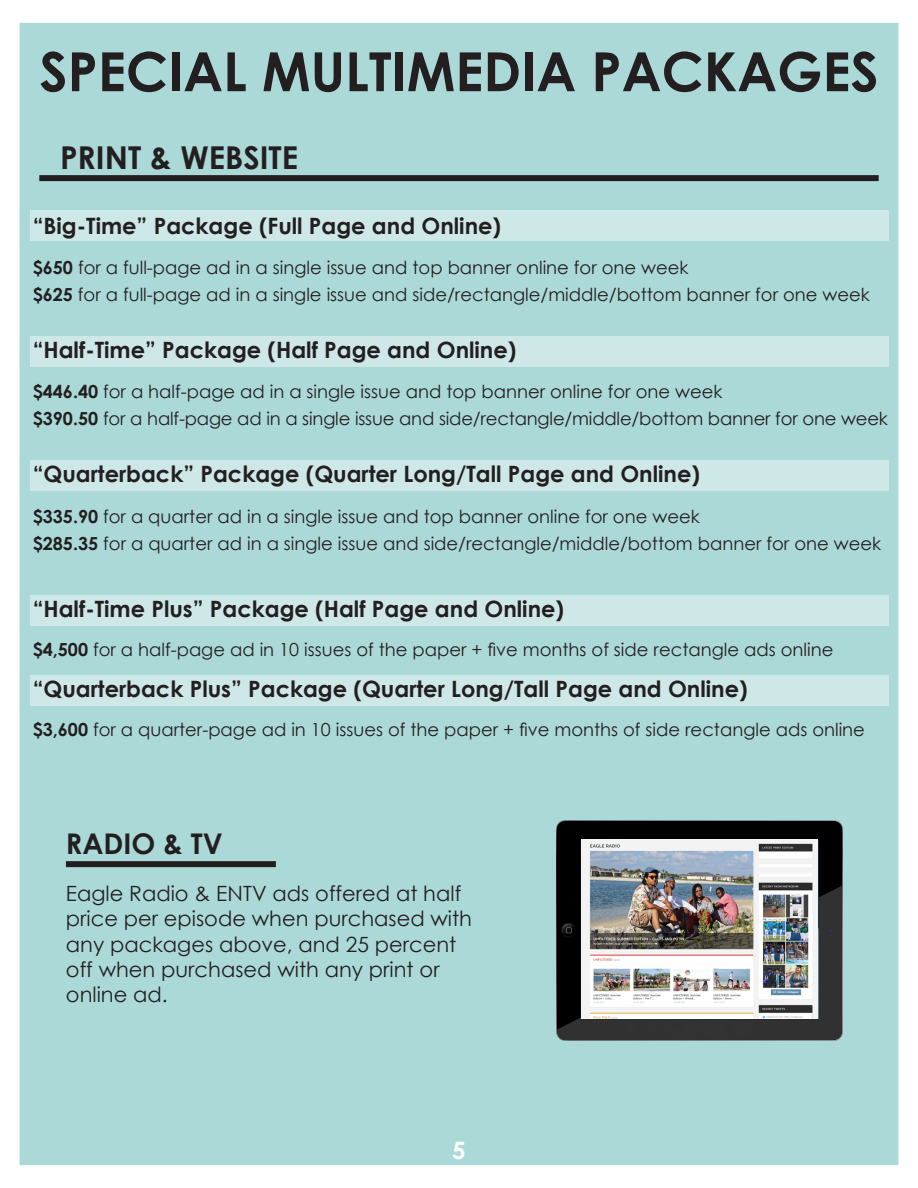
<style>
.page{position:relative;width:918px;height:1188px;background:#fff}
.page>*{position:absolute;margin:0;border:0;box-sizing:border-box;transform-origin:0 0}
.t1{font:700 54px "Century Gothic";color:#231f20}
.t2{font:700 31.5px "Century Gothic";color:#231f20}
.t3{font:700 28.5px "Century Gothic";color:#231f20}
.t4{font:700 24px "Century Gothic";color:#fff}
.t5{font:700 22.5px "Century Gothic";color:#231f20}
.t6{font:21px/25.2px "Century Gothic";color:#231f20}
.t7{font:18px "Century Gothic";color:#231f20}
.s1{font-weight:700}
</style>
<div class="page">
<div style="left:13px;top:10px;width:895px;height:1162px;background:#abd9d7"></div>
<div style="left:0;top:3px;width:918px;height:1182px;border:20px solid #fff"></div>
<div style="left:30px;top:210px;width:858px;height:31px;background:#cee8e7"></div>
<div style="left:30px;top:336px;width:858px;height:31px;background:#cee8e7"></div>
<div style="left:30px;top:460px;width:858px;height:30px;background:#cee8e7"></div>
<div style="left:30px;top:595px;width:858px;height:31px;background:#cee8e7"></div>
<div style="left:30px;top:675px;width:858px;height:31px;background:#cee8e7"></div>
<div style="left:39px;top:175px;width:840px;height:6px;background:#231f20"></div>
<div style="left:66px;top:861px;width:210px;height:6px;background:#231f20"></div>
<img style="left:556px;top:820px;width:287px;height:221px">
<img style="left:582px;top:840px;width:236px;height:178px">
<p class="t1" style="left:39px;top:31px;width:841px">SPECIAL MULTIMEDIA PACKAGES</p>
<p class="t2" style="left:60px;top:134px;width:240px">PRINT &amp; WEBSITE</p>
<p class="t5" style="left:33px;top:209px;width:470px">“Big-Time” Package (Full Page and Online)</p>
<p class="t7" style="left:33px;top:255px;width:657px"><span class="s1">$650</span> for a full-page ad in a single issue and top banner online for one week</p>
<p class="t7" style="left:33px;top:282px;width:839px"><span class="s1">$625</span> for a full-page ad in a single issue and side/rectangle/middle/bottom banner for one week</p>
<p class="t5" style="left:33px;top:333px;width:485px">“Half-Time” Package (Half Page and Online)</p>
<p class="t7" style="left:33px;top:379px;width:691px"><span class="s1">$446.40</span> for a half-page ad in a single issue and top banner online for one week</p>
<p class="t7" style="left:33px;top:406px;width:857px"><span class="s1">$390.50</span> for a half-page ad in a single issue and side/rectangle/middle/bottom banner for one week</p>
<p class="t5" style="left:33px;top:457px;width:669px">“Quarterback” Package (Quarter Long/Tall Page and Online)</p>
<p class="t7" style="left:33px;top:504px;width:669px"><span class="s1">$335.90</span> for a quarter ad in a single issue and top banner online for one week</p>
<p class="t7" style="left:33px;top:531px;width:850px"><span class="s1">$285.35</span> for a quarter ad in a single issue and side/rectangle/middle/bottom banner for one week</p>
<p class="t5" style="left:33px;top:592px;width:533px">“Half-Time Plus” Package (Half Page and Online)</p>
<p class="t7" style="left:33px;top:637px;width:802px"><span class="s1">$4,500</span> for a half-page ad in 10 issues of the paper + five months of side rectangle ads online</p>
<p class="t5" style="left:33px;top:671px;width:717px">“Quarterback Plus” Package (Quarter Long/Tall Page and Online)</p>
<p class="t7" style="left:33px;top:717px;width:834px"><span class="s1">$3,600</span> for a quarter-page ad in 10 issues of the paper + five months of side rectangle ads online</p>
<p class="t3" style="left:66px;top:822px;width:158px">RADIO &amp; TV</p>
<p class="t6" style="left:66px;top:881px;width:408px">Eagle Radio &amp; ENTV ads offered at half price per episode when purchased with any packages above, and 25 percent off when purchased with any print or online ad.</p>
<p class="t4" style="left:452px;top:1132px;width:15px">5</p>
</div>
